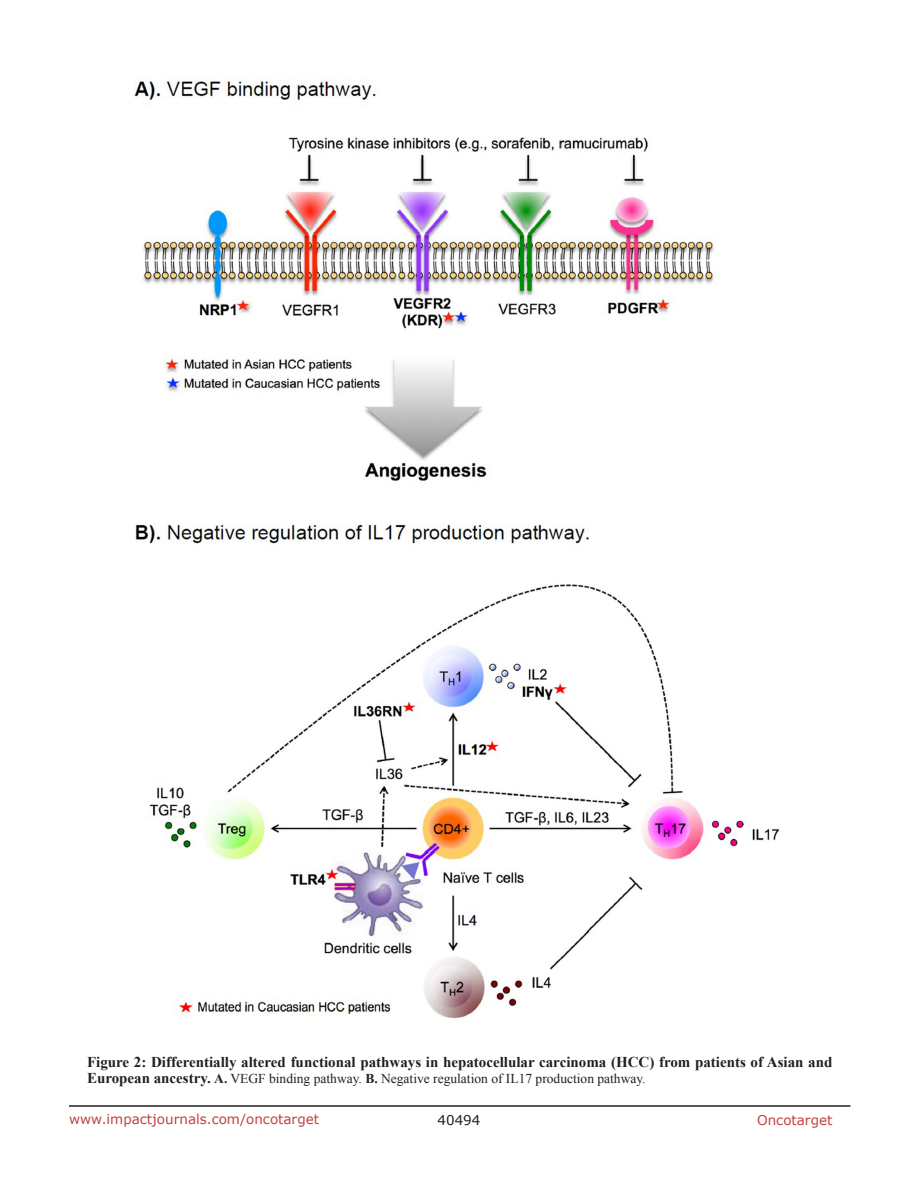
<style>
.page{position:relative;width:918px;height:1188px;background:#fff}
.page>*{position:absolute;margin:0;border:0;box-sizing:border-box;transform-origin:0 0}
.figuretext{font:700 15px "Times New Roman";color:#231f20}
.figuretext-2{font:13.5px "Times New Roman";color:#231f20}
.t1{font:13.5px "Verdana";color:#c24141}
.t2{font:13.5px "Verdana";color:#231f20}
.s1{font-weight:700;font-size:15px}
.s2{font-weight:700}
</style>
<div class="page">
<hr style="left:69px;top:1105px;width:781px;height:2px;background:#231f20">
<img style="left:134px;top:78px;width:646px;height:941px">
<p class="figuretext" style="left:87px;top:1052px;width:747px">Figure 2: Differentially altered functional pathways in hepatocellular carcinoma (HCC) from patients of Asian and</p>
<p class="figuretext-2" style="left:87px;top:1070px;width:560px"><span class="s1">European ancestry.</span> <span class="s2">A.</span> VEGF binding pathway. <span class="s2">B.</span> Negative regulation of IL17 production pathway.</p>
<p class="t1" style="left:69px;top:1110px;width:252px">www.impactjournals.com/oncotarget</p>
<p class="t2" style="left:438px;top:1111px;width:44px">40494</p>
<p class="t1" style="left:757px;top:1111px;width:77px">Oncotarget</p>
</div>
